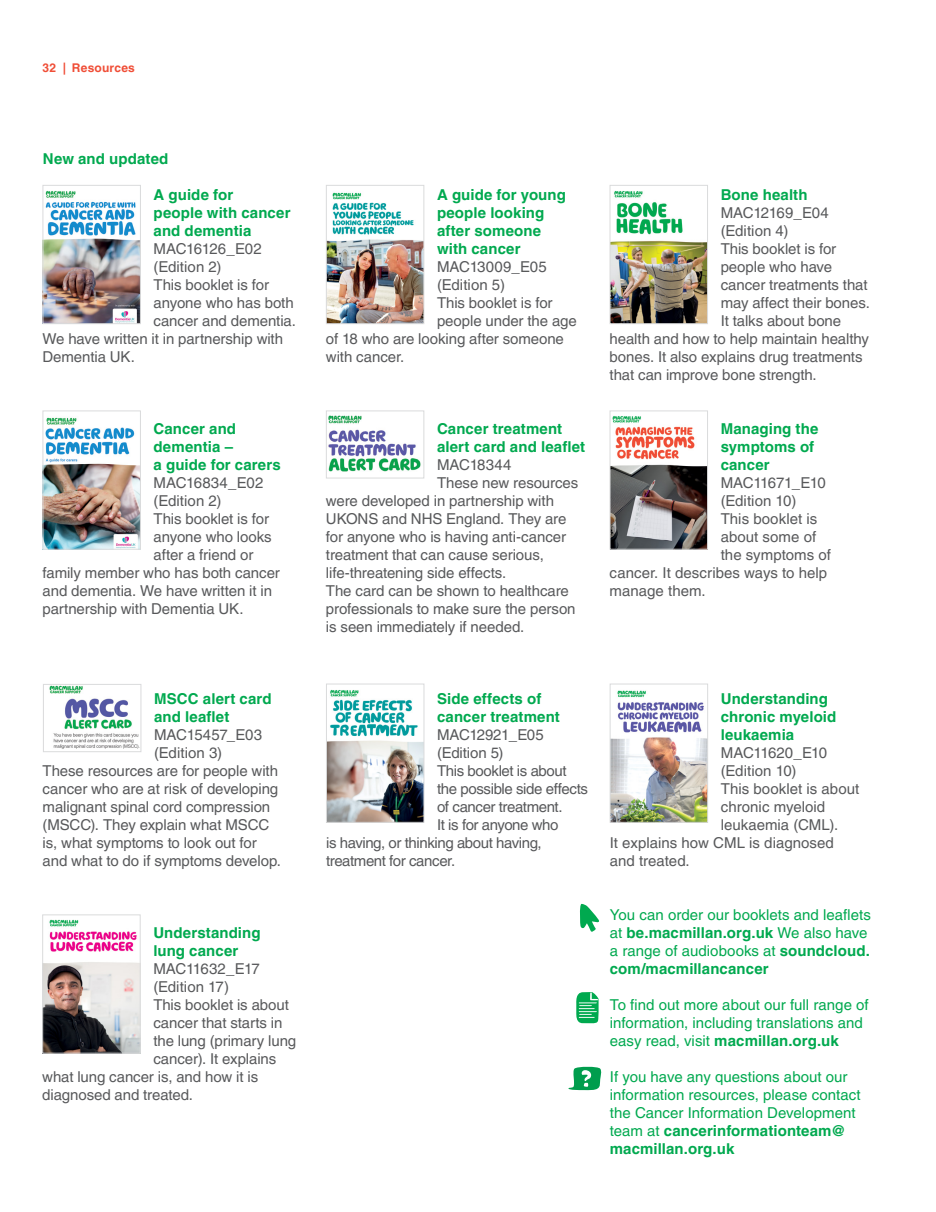
<style>
.page{position:relative;width:936px;height:1212px;background:#fff}
.page>*{position:absolute;margin:0;border:0;box-sizing:border-box;transform-origin:0 0}
.t1{font:15px "Helvetica LT Pro";letter-spacing:-.005em;color:#58595b}
.t2{font:15px/18px "Helvetica LT Pro";letter-spacing:.005em;color:#00a94f}
.t3{font:700 15px/18px "Helvetica LT Pro";letter-spacing:.005em;color:#00a94f}
.t4{font:15px "Helvetica LT Pro";letter-spacing:-.025em;color:#58595b}
.t5{font:15px "Helvetica LT Pro";letter-spacing:-.03em;color:#58595b}
.t6{font:700 12px "Helvetica LT Pro";letter-spacing:.02em;color:#f04e37}
.s1{font-weight:700}
</style>
<div class="page">
<img style="left:45px;top:191px;width:94px;height:131px">
<div style="left:43px;top:185px;width:98px;height:139px;border:1px solid #dadbdc"></div>
<img style="left:45px;top:417px;width:94px;height:131px">
<div style="left:43px;top:410px;width:98px;height:140px;border:1px solid #dadbdc"></div>
<img style="left:328px;top:192px;width:94px;height:130px">
<div style="left:326px;top:185px;width:98px;height:139px;border:1px solid #dadbdc"></div>
<img style="left:328px;top:415px;width:93px;height:57px">
<div style="left:326px;top:410px;width:98px;height:68px;border:1px solid #dadbdc"></div>
<img style="left:611px;top:191px;width:94px;height:131px">
<div style="left:609px;top:185px;width:98px;height:139px;border:1px solid #dadbdc"></div>
<img style="left:611px;top:416px;width:94px;height:132px">
<div style="left:609px;top:410px;width:98px;height:140px;border:1px solid #dadbdc"></div>
<img style="left:49px;top:686px;width:90px;height:63px">
<div style="left:43px;top:684px;width:98px;height:68px;border:1px solid #dadbdc"></div>
<img style="left:328px;top:690px;width:94px;height:131px">
<div style="left:326px;top:684px;width:98px;height:139px;border:1px solid #dadbdc"></div>
<img style="left:611px;top:690px;width:95px;height:131px">
<div style="left:609px;top:684px;width:99px;height:139px;border:1px solid #dadbdc"></div>
<img style="left:44px;top:919px;width:94px;height:132px">
<div style="left:42px;top:914px;width:98px;height:139px;border:1px solid #dadbdc"></div>
<svg style="left:568px;top:1066px;width:34px;height:24px"></svg>
<svg style="left:576px;top:992px;width:22px;height:32px"></svg>
<svg style="left:580px;top:903px;width:19px;height:29px"></svg>
<p class="t6" style="left:43px;top:61px;width:25px">32 |</p>
<p class="t6" style="left:72px;top:61px;width:64px">Resources</p>
<p class="t3" style="left:43px;top:149px;width:127px">New and updated</p>
<p class="t3" style="left:153px;top:185px;width:138px">A guide for<br>people with cancer and dementia</p>
<p class="t4" style="left:153px;top:240px;width:110px">MAC16126_E02</p>
<p class="t1" style="left:153px;top:258px;width:69px">(Edition 2)</p>
<p class="t1" style="left:153px;top:276px;width:117px">This booklet is for</p>
<p class="t1" style="left:153px;top:294px;width:142px">anyone who has both</p>
<p class="t1" style="left:153px;top:312px;width:144px">cancer and dementia.</p>
<p class="t1" style="left:43px;top:330px;width:242px">We have written it in partnership with</p>
<p class="t1" style="left:43px;top:348px;width:94px">Dementia UK.</p>
<p class="t3" style="left:153px;top:419px;width:129px">Cancer and dementia –<br>a guide for carers</p>
<p class="t1" style="left:153px;top:474px;width:111px">MAC16834_E02</p>
<p class="t1" style="left:153px;top:492px;width:69px">(Edition 2)</p>
<p class="t1" style="left:153px;top:510px;width:117px">This booklet is for</p>
<p class="t1" style="left:153px;top:528px;width:119px">anyone who looks</p>
<p class="t1" style="left:153px;top:546px;width:101px">after a friend or</p>
<p class="t1" style="left:43px;top:564px;width:239px">family member who has both cancer</p>
<p class="t1" style="left:43px;top:582px;width:231px">and dementia. We have written it in</p>
<p class="t1" style="left:43px;top:600px;width:202px">partnership with Dementia UK.</p>
<p class="t3" style="left:154px;top:689px;width:119px">MSCC alert card and leaflet</p>
<p class="t1" style="left:154px;top:726px;width:109px">MAC15457_E03</p>
<p class="t1" style="left:154px;top:744px;width:69px">(Edition 3)</p>
<p class="t1" style="left:43px;top:762px;width:237px">These resources are for people with</p>
<p class="t1" style="left:43px;top:780px;width:237px">cancer who are at risk of developing</p>
<p class="t1" style="left:43px;top:798px;width:229px">malignant spinal cord compression</p>
<p class="t1" style="left:43px;top:816px;width:228px">(MSCC). They explain what MSCC</p>
<p class="t1" style="left:43px;top:834px;width:215px">is, what symptoms to look out for</p>
<p class="t1" style="left:43px;top:852px;width:240px">and what to do if symptoms develop.</p>
<p class="t3" style="left:153px;top:923px;width:109px">Understanding lung cancer</p>
<p class="t4" style="left:153px;top:960px;width:108px">MAC11632_E17</p>
<p class="t1" style="left:153px;top:978px;width:77px">(Edition 17)</p>
<p class="t1" style="left:153px;top:996px;width:137px">This booklet is about</p>
<p class="t1" style="left:153px;top:1014px;width:131px">cancer that starts in</p>
<p class="t1" style="left:153px;top:1032px;width:144px">the lung (primary lung</p>
<p class="t1" style="left:153px;top:1050px;width:124px">cancer). It explains</p>
<p class="t1" style="left:42px;top:1068px;width:217px">what lung cancer is, and how it is</p>
<p class="t1" style="left:42px;top:1086px;width:152px">diagnosed and treated.</p>
<p class="t3" style="left:437px;top:185px;width:130px">A guide for young people looking after someone with cancer</p>
<p class="t1" style="left:437px;top:258px;width:111px">MAC13009_E05</p>
<p class="t1" style="left:437px;top:276px;width:69px">(Edition 5)</p>
<p class="t1" style="left:437px;top:294px;width:117px">This booklet is for</p>
<p class="t1" style="left:437px;top:312px;width:141px">people under the age</p>
<p class="t1" style="left:326px;top:330px;width:239px">of 18 who are looking after someone</p>
<p class="t1" style="left:326px;top:348px;width:80px">with cancer.</p>
<p class="t3" style="left:437px;top:419px;width:150px">Cancer treatment alert card and leaflet</p>
<p class="t1" style="left:437px;top:456px;width:76px">MAC18344</p>
<p class="t1" style="left:437px;top:474px;width:143px">These new resources</p>
<p class="t1" style="left:326px;top:492px;width:229px">were developed in partnership with</p>
<p class="t1" style="left:326px;top:510px;width:242px">UKONS and NHS England. They are</p>
<p class="t1" style="left:326px;top:528px;width:241px">for anyone who is having anti-cancer</p>
<p class="t1" style="left:326px;top:546px;width:219px">treatment that can cause serious,</p>
<p class="t1" style="left:326px;top:564px;width:182px">life-threatening side effects.</p>
<p class="t1" style="left:326px;top:582px;width:244px">The card can be shown to healthcare</p>
<p class="t1" style="left:326px;top:600px;width:251px">professionals to make sure the person</p>
<p class="t1" style="left:326px;top:618px;width:200px">is seen immediately if needed.</p>
<p class="t3" style="left:720px;top:185px;width:88px">Bone health</p>
<p class="t4" style="left:720px;top:204px;width:110px">MAC12169_E04</p>
<p class="t1" style="left:720px;top:222px;width:69px">(Edition 4)</p>
<p class="t1" style="left:720px;top:240px;width:117px">This booklet is for</p>
<p class="t1" style="left:720px;top:258px;width:113px">people who have</p>
<p class="t1" style="left:720px;top:276px;width:148px">cancer treatments that</p>
<p class="t1" style="left:720px;top:294px;width:151px">may affect their bones.</p>
<p class="t1" style="left:720px;top:312px;width:122px">It talks about bone</p>
<p class="t1" style="left:609px;top:330px;width:261px">health and how to help maintain healthy</p>
<p class="t1" style="left:609px;top:348px;width:254px">bones. It also explains drug treatments</p>
<p class="t1" style="left:609px;top:366px;width:208px">that can improve bone strength.</p>
<p class="t3" style="left:720px;top:419px;width:99px">Managing the symptoms of cancer</p>
<p class="t5" style="left:720px;top:474px;width:107px">MAC11671_E10</p>
<p class="t1" style="left:720px;top:492px;width:77px">(Edition 10)</p>
<p class="t1" style="left:720px;top:510px;width:98px">This booklet is</p>
<p class="t1" style="left:720px;top:528px;width:97px">about some of</p>
<p class="t1" style="left:720px;top:546px;width:112px">the symptoms of</p>
<p class="t1" style="left:609px;top:564px;width:219px">cancer. It describes ways to help</p>
<p class="t1" style="left:609px;top:582px;width:98px">manage them.</p>
<p class="t3" style="left:437px;top:689px;width:124px">Side effects of cancer treatment</p>
<p class="t4" style="left:437px;top:726px;width:108px">MAC12921_E05</p>
<p class="t1" style="left:437px;top:744px;width:68px">(Edition 5)</p>
<p class="t4" style="left:437px;top:762px;width:131px">This booklet is about</p>
<p class="t4" style="left:437px;top:780px;width:152px">the possible side effects</p>
<p class="t5" style="left:437px;top:798px;width:127px">of cancer treatment.</p>
<p class="t5" style="left:437px;top:816px;width:123px">It is for anyone who</p>
<p class="t5" style="left:326px;top:834px;width:217px">is having, or thinking about having,</p>
<p class="t5" style="left:326px;top:852px;width:131px">treatment for cancer.</p>
<p class="t3" style="left:720px;top:689px;width:117px">Understanding chronic myeloid leukaemia</p>
<p class="t4" style="left:720px;top:744px;width:108px">MAC11620_E10</p>
<p class="t1" style="left:720px;top:762px;width:77px">(Edition 10)</p>
<p class="t1" style="left:720px;top:780px;width:140px">This booklet is about</p>
<p class="t1" style="left:720px;top:798px;width:106px">chronic myeloid</p>
<p class="t1" style="left:720px;top:816px;width:119px">leukaemia (CML).</p>
<p class="t1" style="left:609px;top:834px;width:226px">It explains how CML is diagnosed</p>
<p class="t1" style="left:609px;top:852px;width:82px">and treated.</p>
<p class="t2" style="left:609px;top:905px;width:262px">You can order our booklets and leaflets at <span class="s1">be.macmillan.org.uk</span> We also have a range of audiobooks at <span class="s1">soundcloud. com/macmillancancer</span></p>
<p class="t2" style="left:609px;top:995px;width:260px">To find out more about our full range of information, including translations and easy read, visit <span class="s1">macmillan.org.uk</span></p>
<p class="t2" style="left:609px;top:1067px;width:252px">If you have any questions about our information resources, please contact the Cancer Information Development team at <span class="s1">cancerinformationteam@ macmillan.org.uk</span></p>
</div>
